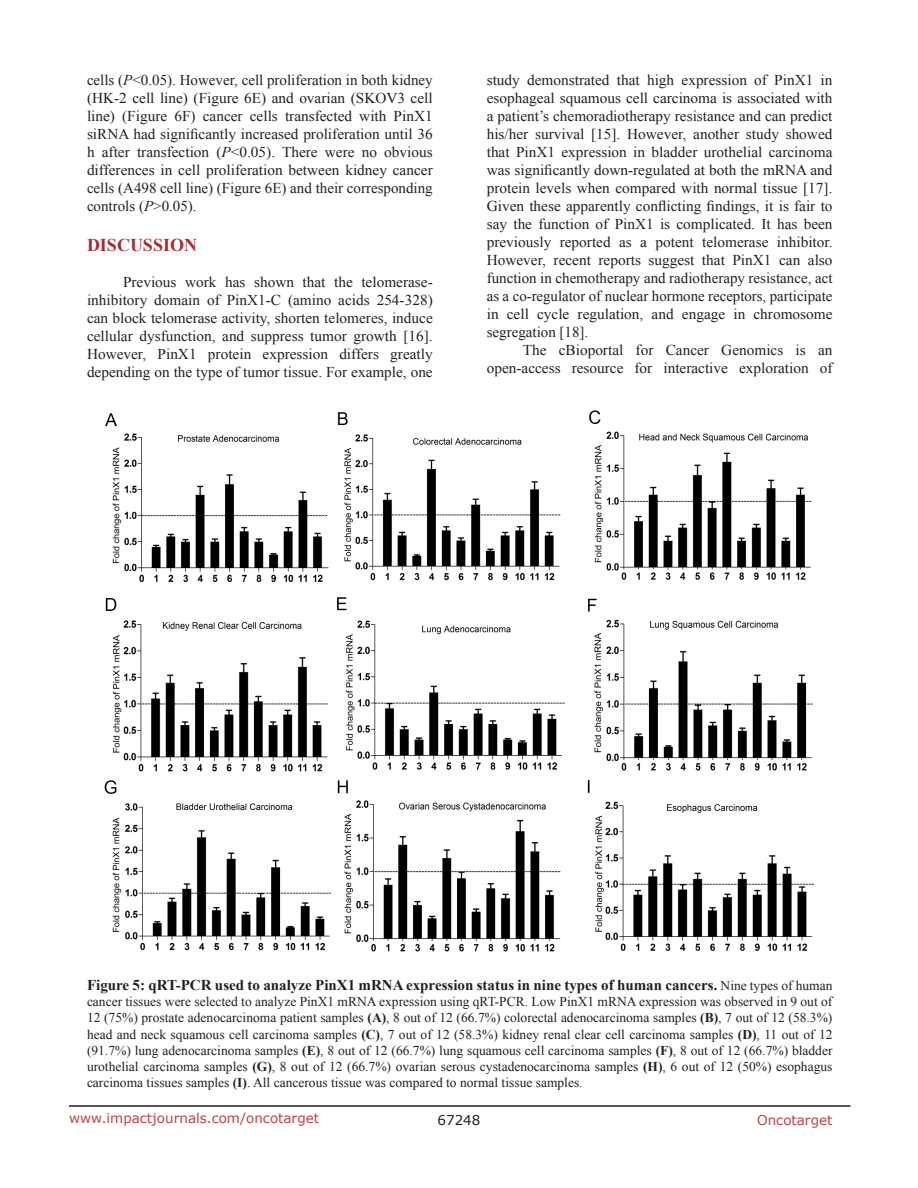
<style>
.page{position:relative;width:918px;height:1188px;background:#fff}
.page>*{position:absolute;margin:0;border:0;box-sizing:border-box;transform-origin:0 0}
.Heading{font:700 18px "Times New Roman";color:#ac2b31}
.BodyText{font:15px/18px "Times New Roman";color:#231f20;text-align:justify}
.figuretext{font:700 15px "Times New Roman";color:#231f20}
.figuretext-2{font:13.5px/16.2px "Times New Roman";color:#231f20;text-align:justify}
.t1{font:13.5px "Verdana";color:#c24141}
.t2{font:13.5px "Verdana";color:#231f20}
.s1{font-style:italic}
.s2{font-weight:400;font-size:13.5px}
.s3{font-weight:700}
</style>
<div class="page">
<hr style="left:69px;top:1105px;width:781px;height:2px;background:#231f20">
<img style="left:104px;top:410px;width:711px;height:542px">
<p class="BodyText" style="left:87px;top:71px;width:347px">cells (<span class="s1">P</span>&lt;0.05). However, cell proliferation in both kidney (HK-2 cell line) (Figure 6E) and ovarian (SKOV3 cell line) (Figure 6F) cancer cells transfected with PinX1 siRNA had significantly increased proliferation until 36 h after transfection (<span class="s1">P</span>&lt;0.05). There were no obvious differences in cell proliferation between kidney cancer cells (A498 cell line) (Figure 6E) and their corresponding controls (<span class="s1">P</span>&gt;0.05).</p>
<p class="Heading" style="left:87px;top:233px;width:112px">DISCUSSION</p>
<p class="BodyText" style="left:87px;top:273px;width:347px;text-indent:36px">Previous work has shown that the telomerase&shy;inhibitory domain of PinX1-C (amino acids 254-328) can block telomerase activity, shorten telomeres, induce cellular dysfunction, and suppress tumor growth [16].<br>However, PinX1 protein expression differs greatly depending on the type of tumor tissue. For example, one</p>
<p class="BodyText" style="left:487px;top:71px;width:347px">study demonstrated that high expression of PinX1 in esophageal squamous cell carcinoma is associated with a patient’s chemoradiotherapy resistance and can predict his/her survival [15]. However, another study showed that PinX1 expression in bladder urothelial carcinoma was significantly down-regulated at both the mRNA and protein levels when compared with normal tissue [17].<br>Given these apparently conflicting findings, it is fair to say the function of PinX1 is complicated. It has been previously reported as a potent telomerase inhibitor.<br>However, recent reports suggest that PinX1 can also function in chemotherapy and radiotherapy resistance, act as a co-regulator of nuclear hormone receptors, participate in cell cycle regulation, and engage in chromosome segregation [18].</p>
<p class="BodyText" style="left:487px;top:341px;width:347px;text-align:right">The cBioportal for Cancer Genomics is an open-access resource for interactive exploration of</p>
<p class="figuretext" style="left:87px;top:975px;width:747px">Figure 5: qRT-PCR used to analyze PinX1 mRNA expression status in nine types of human cancers. <span class="s2">Nine types of human</span></p>
<p class="figuretext-2" style="left:87px;top:993px;width:747px">cancer tissues were selected to analyze PinX1 mRNA expression using qRT-PCR. Low PinX1 mRNA expression was observed in 9 out of 12 (75%) prostate adenocarcinoma patient samples <span class="s3">(A)</span>, 8 out of 12 (66.7%) colorectal adenocarcinoma samples <span class="s3">(B)</span>, 7 out of 12 (58.3%) head and neck squamous cell carcinoma samples <span class="s3">(C)</span>, 7 out of 12 (58.3%) kidney renal clear cell carcinoma samples <span class="s3">(D)</span>, 11 out of 12 (91.7%) lung adenocarcinoma samples <span class="s3">(E)</span>, 8 out of 12 (66.7%) lung squamous cell carcinoma samples <span class="s3">(F)</span>, 8 out of 12 (66.7%) bladder urothelial carcinoma samples <span class="s3">(G)</span>, 8 out of 12 (66.7%) ovarian serous cystadenocarcinoma samples <span class="s3">(H)</span>, 6 out of 12 (50%) esophagus carcinoma tissues samples <span class="s3">(I)</span>. All cancerous tissue was compared to normal tissue samples.</p>
<p class="t1" style="left:69px;top:1109px;width:252px">www.impactjournals.com/oncotarget</p>
<p class="t2" style="left:438px;top:1111px;width:44px">67248</p>
<p class="t1" style="left:757px;top:1111px;width:77px">Oncotarget</p>
</div>
